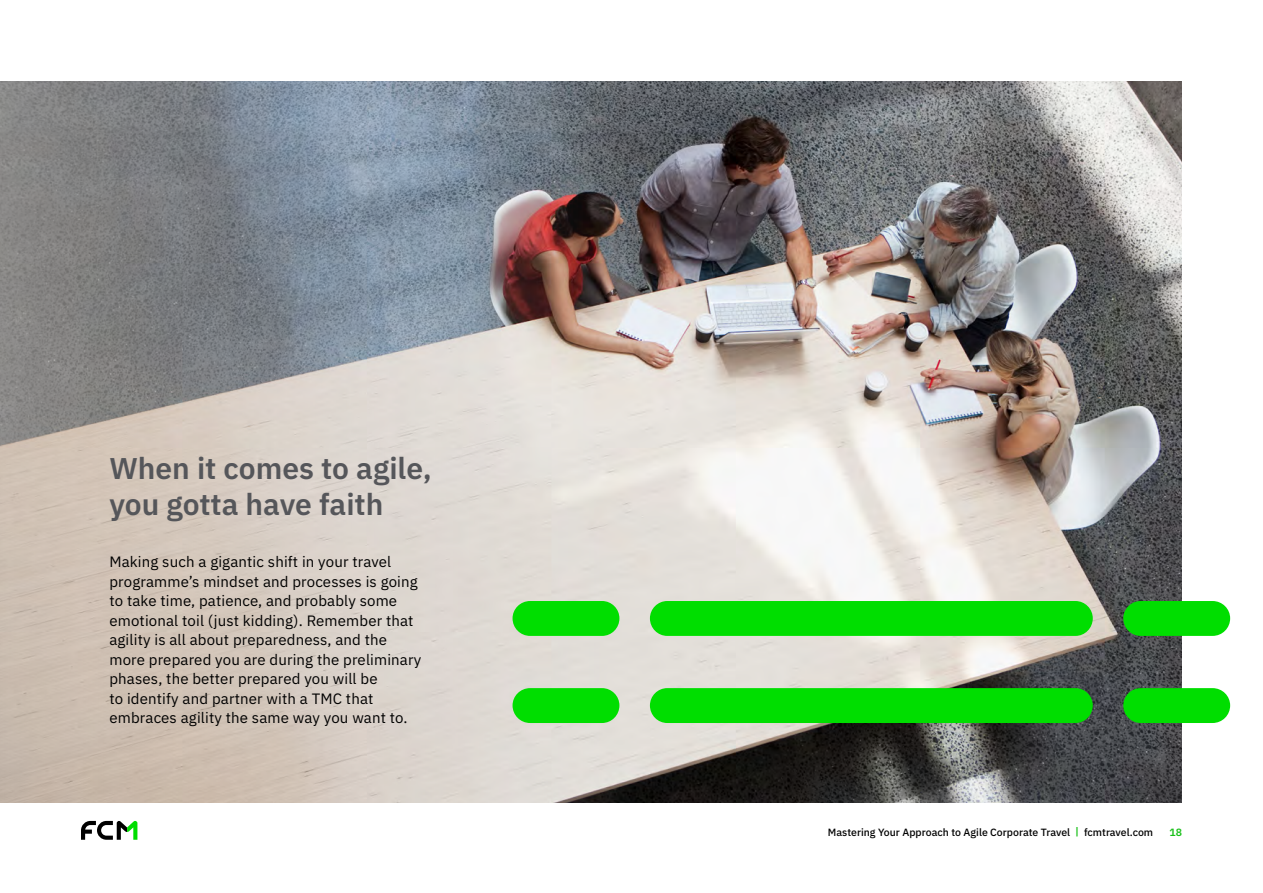
<style>
.page{position:relative;width:1263px;height:893px;background:#fff}
.page>*{position:absolute;margin:0;border:0;box-sizing:border-box;transform-origin:0 0}
.t1{font:600 30px/36px "IBM Plex Sans";color:#55565a}
.t2{font:15px/19.5px "IBM Plex Sans";letter-spacing:.01em;color:#000}
.t3{font:500 10.5px "IBM Plex Sans";color:#000}
.t4{font:600 10.5px "IBM Plex Sans";color:#17bf17}
.s1{font-weight:600;color:#17bf17}
</style>
<div class="page">
<svg style="left:81px;top:821px;width:56px;height:19px"></svg>
<img style="left:631px;top:81px;width:551px;height:722px">
<svg style="left:0;top:81px;width:631px;height:722px;background:#b2adab"></svg>
<svg style="left:512px;top:601px;width:718px;height:122px;background:#60ce5c"></svg>
<h1 class="t1" style="left:109px;top:447px;width:324px">When it comes to agile, you gotta have faith</h1>
<p class="t2" style="left:109px;top:551px;width:313px">Making such a gigantic shift in your travel programme’s mindset and processes is going to take time, patience, and probably some emotional toil (just kidding). Remember that agility is all about preparedness, and the more prepared you are during the preliminary phases, the better prepared you will be<br>to identify and partner with a TMC that embraces agility the same way you want to.</p>
<p class="t3" style="left:828px;top:824px;width:327px">Mastering Your Approach to Agile Corporate Travel <span class="s1">|</span> fcmtravel.com</p>
<p class="t4" style="left:1169px;top:824px;width:14px">18</p>
</div>
